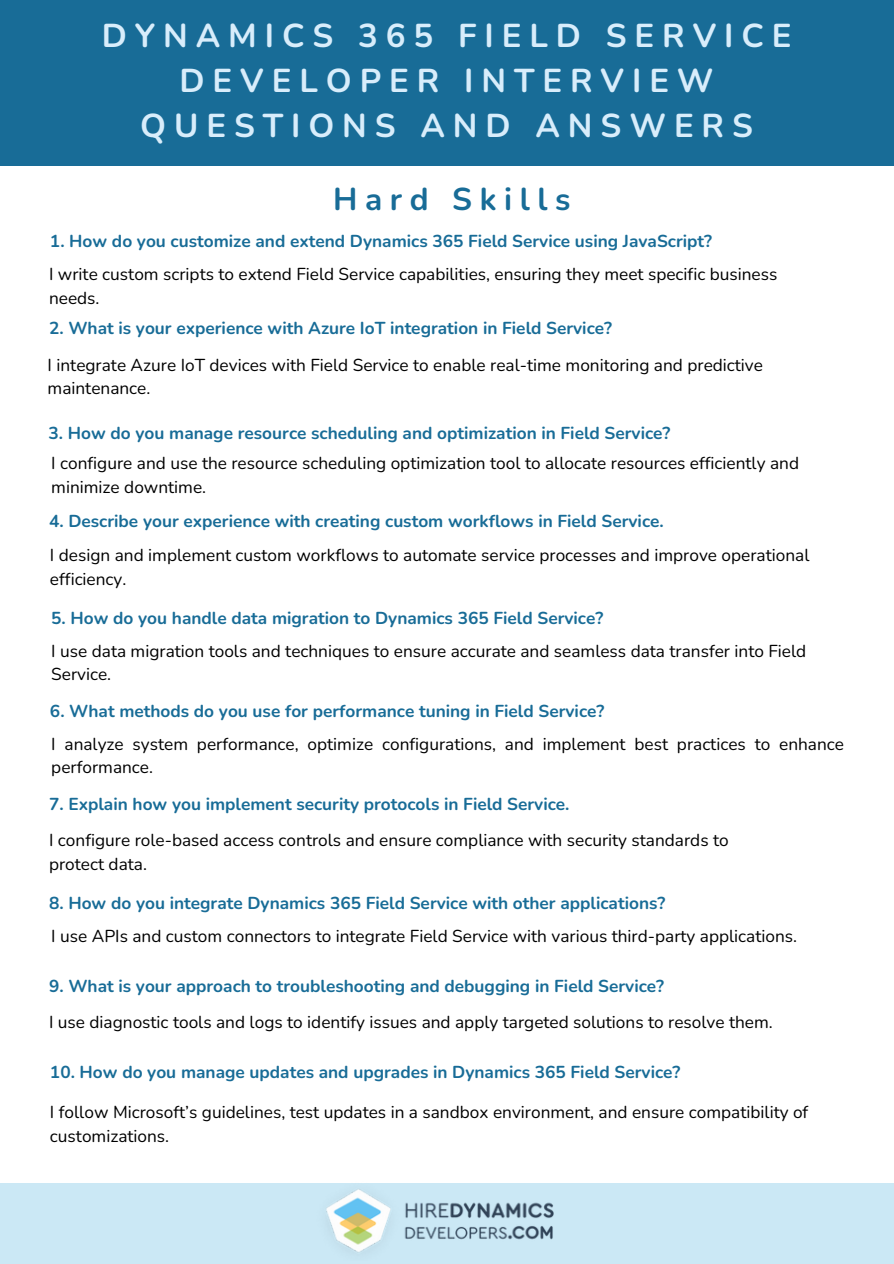
<style>
.page{position:relative;width:894px;height:1264px;background:#fff}
.page>*{position:absolute;margin:0;border:0;box-sizing:border-box;transform-origin:0 0}
.t1{font:700 33px/45px "Nunito";letter-spacing:.24em;color:#d8edfb;text-align:center}
.t2{font:700 31.5px "Nunito";letter-spacing:.24em;color:#186c97}
.t3{font:17.25px/23.7px "Nunito";color:#000}
.t4{font:700 17.25px "Nunito";color:#186c97}
</style>
<div class="page">
<div style="left:0;top:0;width:893px;height:166px;background:#186c97"></div>
<div style="left:0;top:1183px;width:893px;height:80px;background:#cbe8f5"></div>
<img style="left:326px;top:1189px;width:227px;height:64px">
<h2 class="t1" style="left:102px;top:14px;width:691px">DYNAMICS 365 FIELD SERVICE<br>DEVELOPER INTERVIEW<br>QUESTIONS AND ANSWERS</h2>
<h3 class="t2" style="left:333px;top:178px;width:239px">Hard Skills</h3>
<h3 class="t4" style="left:50px;top:229px;width:663px">1. How do you customize and extend Dynamics 365 Field Service using JavaScript?</h3>
<p class="t3" style="left:49px;top:262px;width:729px">I write custom scripts to extend Field Service capabilities, ensuring they meet specific business needs.</p>
<h3 class="t4" style="left:49px;top:316px;width:564px">2. What is your experience with Azure IoT integration in Field Service?</h3>
<p class="t3" style="left:48px;top:353px;width:716px">I integrate Azure IoT devices with Field Service to enable real-time monitoring and predictive maintenance.</p>
<h3 class="t4" style="left:49px;top:421px;width:623px">3. How do you manage resource scheduling and optimization in Field Service?</h3>
<p class="t3" style="left:51px;top:452px;width:749px">I configure and use the resource scheduling optimization tool to allocate resources efficiently and minimize downtime.</p>
<h3 class="t4" style="left:49px;top:509px;width:616px">4. Describe your experience with creating custom workflows in Field Service.</h3>
<p class="t3" style="left:50px;top:543px;width:760px">I design and implement custom workflows to automate service processes and improve operational efficiency.</p>
<h3 class="t4" style="left:51px;top:606px;width:553px">5. How do you handle data migration to Dynamics 365 Field Service?</h3>
<p class="t3" style="left:51px;top:639px;width:756px">I use data migration tools and techniques to ensure accurate and seamless data transfer into Field<br>Service.</p>
<h3 class="t4" style="left:50px;top:699px;width:556px">6. What methods do you use for performance tuning in Field Service?</h3>
<p class="t3" style="left:51px;top:732px;width:794px">I analyze system performance, optimize configurations, and implement best practices to enhance performance.</p>
<h3 class="t4" style="left:49px;top:792px;width:522px">7. Explain how you implement security protocols in Field Service.</h3>
<p class="t3" style="left:49px;top:828px;width:681px">I configure role-based access controls and ensure compliance with security standards to protect data.</p>
<h3 class="t4" style="left:49px;top:891px;width:617px">8. How do you integrate Dynamics 365 Field Service with other applications?</h3>
<p class="t3" style="left:51px;top:924px;width:747px">I use APIs and custom connectors to integrate Field Service with various third-party applications.</p>
<h3 class="t4" style="left:49px;top:974px;width:616px">9. What is your approach to troubleshooting and debugging in Field Service?</h3>
<p class="t3" style="left:49px;top:1010px;width:725px">I use diagnostic tools and logs to identify issues and apply targeted solutions to resolve them.</p>
<p class="t4" style="left:50px;top:1060px;width:632px">10. How do you manage updates and upgrades in Dynamics 365 Field Service?</p>
<p class="t3" style="left:50px;top:1100px;width:759px">I follow Microsoft’s guidelines, test updates in a sandbox environment, and ensure compatibility of customizations.</p>
</div>
